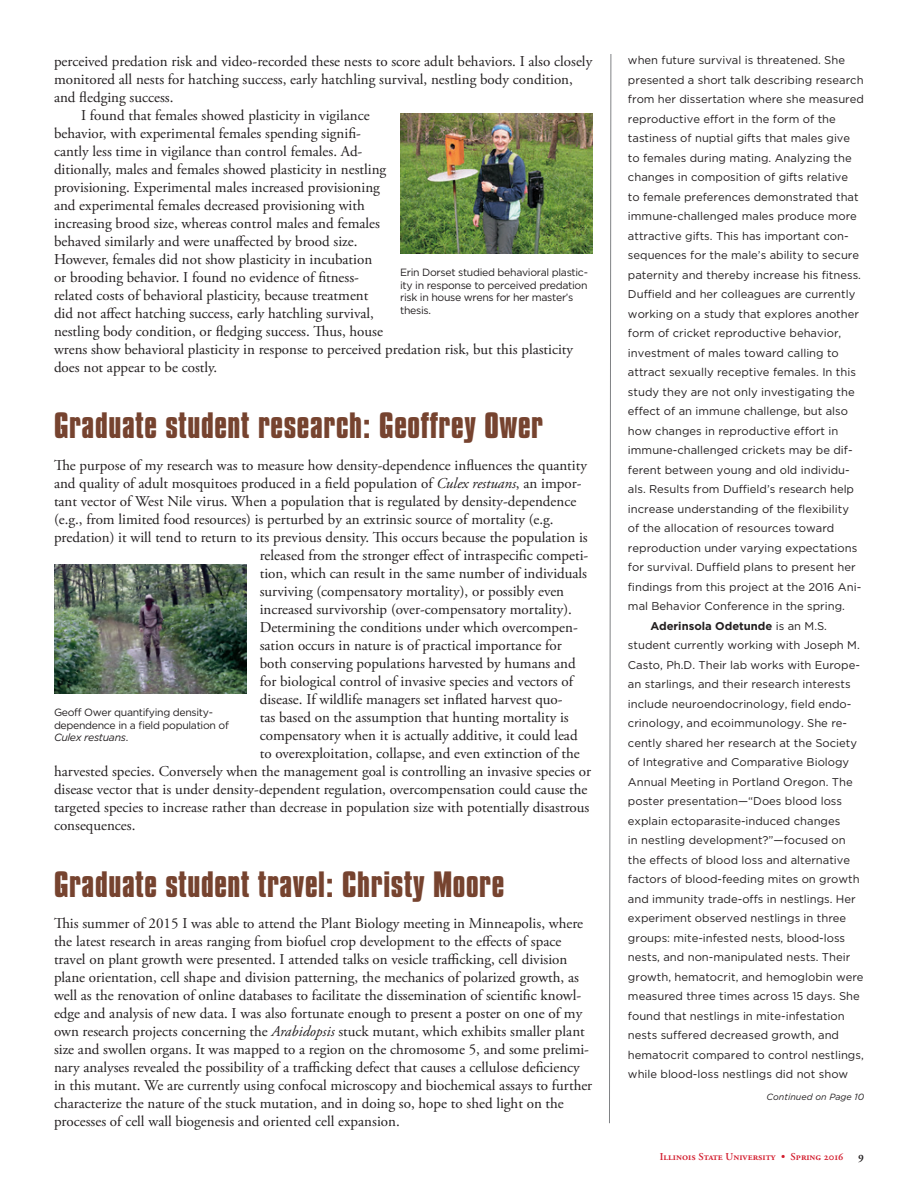
<style>
.page{position:relative;width:918px;height:1188px;background:#fff}
.page>*{position:absolute;margin:0;border:0;box-sizing:border-box;transform-origin:0 0}
.t1{font:700 31.5px "Compacta BT";letter-spacing:.02em;color:#76432f}
.subsequent_paragraph{font:15px/18px "Adobe Garamond Pro";color:#231f20}
.sidebar_1st_paragrap{font:11.25px/19.5px "Gotham";color:#231f20}
.t2{font:10.5px/12.6px "Gotham";letter-spacing:-.03em;color:#231f20}
.t3{font:10.5px "Adobe Garamond Semibold SC";color:#d31c2d}
.continued{font:italic 9px "Gotham";color:#231f20}
.s1{font-style:italic}
.s2{font-weight:700}
.s3{font-size:12px;color:#231f20}
</style>
<div class="page">
<svg style="left:609px;top:54px;width:3px;height:1070px"></svg>
<img style="left:400px;top:114px;width:192px;height:140px">
<img style="left:54px;top:564px;width:192px;height:130px">
<p class="subsequent_paragraph" style="left:54px;top:52px;width:540px">perceived predation risk and video-recorded these nests to score adult behaviors. I also closely monitored all nests for hatching success, early hatchling survival, nestling body condition, and fledging success.</p>
<p class="subsequent_paragraph" style="left:54px;top:106px;width:521px;text-indent:27px">I found that females showed plasticity in vigilance<br>behavior, with experimental females spending signifi-<br>cantly less time in vigilance than control females. Ad-<br>ditionally, males and females showed plasticity in nestling<br>provisioning. Experimental males increased provisioning<br>and experimental females decreased provisioning with<br>increasing brood size, whereas control males and females<br>behaved similarly and were unaffected by brood size.<br>However, females did not show plasticity in incubation<br>or brooding behavior. I found no evidence of fitness-<br>related costs of behavioral plasticity, because treatment<br>did not affect hatching success, early hatchling survival,<br>nestling body condition, or fledging success. Thus, house<br>wrens show behavioral plasticity in response to perceived predation risk, but this plasticity does not appear to be costly.</p>
<p class="t1" style="left:54px;top:407px;width:491px">Graduate student research: Geoffrey Ower</p>
<p class="subsequent_paragraph" style="left:54px;top:457px;width:534px">The purpose of my research was to measure how density-dependence influences the quantity</p>
<p class="subsequent_paragraph" style="left:54px;top:475px;width:529px">and quality of adult mosquitoes produced in a field population of <span class="s1">Culex restuans</span>, an impor-</p>
<p class="subsequent_paragraph" style="left:54px;top:493px;width:524px">tant vector of West Nile virus. When a population that is regulated by density-dependence</p>
<p class="subsequent_paragraph" style="left:54px;top:511px;width:501px">(e.g., from limited food resources) is perturbed by an extrinsic source of mortality (e.g.</p>
<p class="subsequent_paragraph" style="left:54px;top:529px;width:535px">predation) it will tend to return to its previous density. This occurs because the population is</p>
<p class="subsequent_paragraph" style="left:260px;top:547px;width:330px">released from the stronger effect of intraspecific competi-</p>
<p class="subsequent_paragraph" style="left:260px;top:565px;width:329px">tion, which can result in the same number of individuals</p>
<p class="subsequent_paragraph" style="left:260px;top:583px;width:306px">surviving (compensatory mortality), or possibly even</p>
<p class="subsequent_paragraph" style="left:260px;top:601px;width:314px">increased survivorship (over-compensatory mortality).</p>
<p class="subsequent_paragraph" style="left:260px;top:619px;width:320px">Determining the conditions under which overcompen-</p>
<p class="subsequent_paragraph" style="left:260px;top:637px;width:304px">sation occurs in nature is of practical importance for</p>
<p class="subsequent_paragraph" style="left:260px;top:655px;width:318px">both conserving populations harvested by humans and</p>
<p class="subsequent_paragraph" style="left:260px;top:673px;width:315px">for biological control of invasive species and vectors of</p>
<p class="subsequent_paragraph" style="left:260px;top:691px;width:304px">disease. If wildlife managers set inflated harvest quo-</p>
<p class="subsequent_paragraph" style="left:260px;top:709px;width:310px">tas based on the assumption that hunting mortality is</p>
<p class="subsequent_paragraph" style="left:260px;top:727px;width:319px">compensatory when it is actually additive, it could lead</p>
<p class="subsequent_paragraph" style="left:260px;top:745px;width:322px">to overexploitation, collapse, and even extinction of the</p>
<p class="subsequent_paragraph" style="left:54px;top:763px;width:539px">harvested species. Conversely when the management goal is controlling an invasive species or</p>
<p class="subsequent_paragraph" style="left:54px;top:781px;width:535px">disease vector that is under density-dependent regulation, overcompensation could cause the</p>
<p class="subsequent_paragraph" style="left:54px;top:799px;width:537px">targeted species to increase rather than decrease in population size with potentially disastrous</p>
<p class="subsequent_paragraph" style="left:54px;top:817px;width:83px">consequences.</p>
<p class="t1" style="left:54px;top:865px;width:452px">Graduate student travel: Christy Moore</p>
<p class="subsequent_paragraph" style="left:54px;top:915px;width:540px">This summer of 2015 I was able to attend the Plant Biology meeting in Minneapolis, where the latest research in areas ranging from biofuel crop development to the effects of space travel on plant growth were presented. I attended talks on vesicle trafficking, cell division plane orientation, cell shape and division patterning, the mechanics of polarized growth, as well as the renovation of online databases to facilitate the dissemination of scientific knowl&shy;edge and analysis of new data. I was also fortunate enough to present a poster on one of my own research projects concerning the <span class="s1">Arabidopsis</span> stuck mutant, which exhibits smaller plant size and swollen organs. It was mapped to a region on the chromosome 5, and some prelimi&shy;nary analyses revealed the possibility of a trafficking defect that causes a cellulose deficiency in this mutant. We are currently using confocal microscopy and biochemical assays to further characterize the nature of the stuck mutation, and in doing so, hope to shed light on the processes of cell wall biogenesis and oriented cell expansion.</p>
<p class="t2" style="left:400px;top:266px;width:189px">Erin Dorset studied behavioral plastic&shy;ity in response to perceived predation risk in house wrens for her master’s thesis.</p>
<p class="t2" style="left:54px;top:706px;width:176px">Geoff Ower quantifying density&shy;dependence in a field population of<br><span class="s1">Culex restuans</span>.</p>
<p class="sidebar_1st_paragrap" style="left:628px;top:50px;width:237px">when future survival is threatened. She presented a short talk describing research from her dissertation where she measured reproductive effort in the form of the tastiness of nuptial gifts that males give to females during mating. Analyzing the changes in composition of gifts relative<br>to female preferences demonstrated that immune-challenged males produce more attractive gifts. This has important con&shy;sequences for the male’s ability to secure paternity and thereby increase his fitness.<br>Duffield and her colleagues are currently working on a study that explores another form of cricket reproductive behavior, investment of males toward calling to attract sexually receptive females. In this study they are not only investigating the effect of an immune challenge, but also how changes in reproductive effort in immune-challenged crickets may be dif&shy;ferent between young and old individu&shy;als. Results from Duffield’s research help increase understanding of the flexibility<br>of the allocation of resources toward reproduction under varying expectations for survival. Duffield plans to present her findings from this project at the 2016 Ani&shy;mal Behavior Conference in the spring.</p>
<p class="sidebar_1st_paragrap" style="left:628px;top:616px;width:237px;text-indent:22px"><span class="s2">Aderinsola Odetunde</span> is an M.S. student currently working with Joseph M.<br>Casto, Ph.D. Their lab works with Europe&shy;an starlings, and their research interests include neuroendocrinology, field endo&shy;crinology, and ecoimmunology. She re&shy;cently shared her research at the Society of Integrative and Comparative Biology Annual Meeting in Portland Oregon. The poster presentation—“Does blood loss explain ectoparasite-induced changes<br>in nestling development?”—focused on the effects of blood loss and alternative factors of blood-feeding mites on growth and immunity trade-offs in nestlings. Her experiment observed nestlings in three groups: mite-infested nests, blood-loss nests, and non-manipulated nests. Their growth, hematocrit, and hemoglobin were measured three times across 15 days. She found that nestlings in mite-infestation nests suffered decreased growth, and hematocrit compared to control nestlings, while blood-loss nestlings did not show</p>
<p class="continued" style="left:767px;top:1092px;width:99px">Continued on Page 10</p>
<p class="t3" style="left:660px;top:1151px;width:206px">Illinois State University • Spring 2016 <span class="s3">9</span></p>
</div>
